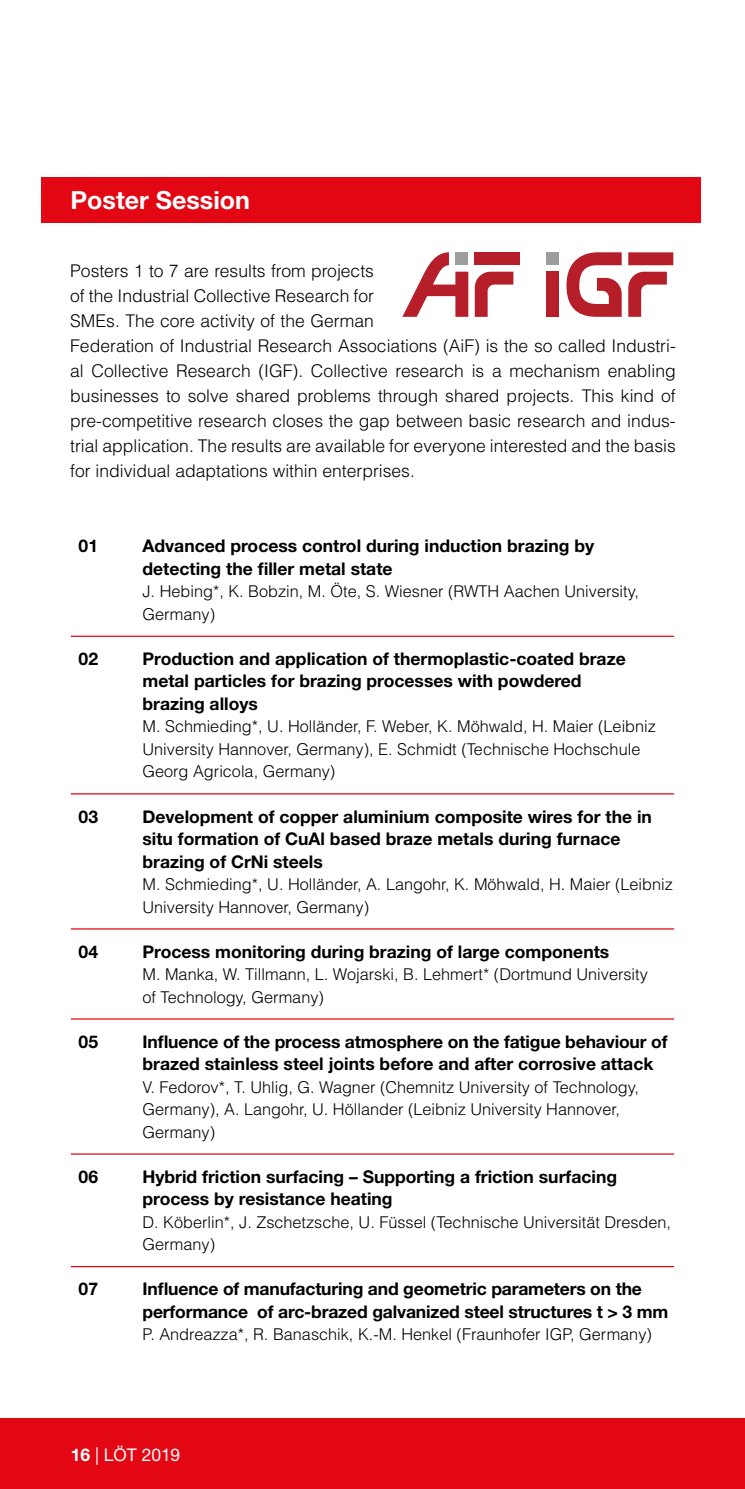
<style>
.page{position:relative;width:745px;height:1489px;background:#fff}
.page>*{position:absolute;margin:0;border:0;box-sizing:border-box;transform-origin:0 0}
.t1{font:700 25px "Helvetica Neue LT Std";color:#fff}
.t2{font:700 17.5px/22.5px "Helvetica Neue LT Std";color:#000}
.t3{font:300 17.5px/25px "Helvetica LT Std";color:#000}
.t4{font:17.5px "Helvetica Neue LT Std";letter-spacing:-.005em;color:#fff}
.t5{font:300 16.25px/22.5px "Helvetica LT Std";color:#000}
.s1{font-weight:700}
</style>
<div class="page">
<div style="left:0;top:1417px;width:744px;height:71px;background:#e30613"></div>
<div style="left:41px;top:177px;width:660px;height:45px;background:#e30613"></div>
<div style="left:474px;top:252px;width:45px;height:13px;background:#b61f29"></div>
<svg style="left:402px;top:252px;width:66px;height:65px"></svg>
<div style="left:455px;top:252px;width:13px;height:13px;background:#9d9d9c"></div>
<svg style="left:474px;top:272px;width:39px;height:45px"></svg>
<svg style="left:628px;top:252px;width:45px;height:65px"></svg>
<svg style="left:566px;top:252px;width:55px;height:65px"></svg>
<div style="left:546px;top:272px;width:13px;height:45px;background:#b61f29"></div>
<div style="left:546px;top:252px;width:13px;height:13px;background:#9d9d9c"></div>
<hr style="left:71px;top:635px;width:602px;height:2px;background:#e30613">
<hr style="left:71px;top:793px;width:602px;height:1px;background:#e30613">
<hr style="left:71px;top:928px;width:602px;height:1px;background:#e30613">
<hr style="left:71px;top:1018px;width:602px;height:1px;background:#e30613">
<hr style="left:71px;top:1153px;width:602px;height:1px;background:#e30613">
<hr style="left:71px;top:1265px;width:602px;height:2px;background:#e30613">
<h1 class="t1" style="left:71px;top:184px;width:181px">Poster Session</h1>
<p class="t3" style="left:70px;top:258px;width:606px">Posters 1 to 7 are results from projects<br>of the Industrial Collective Research for<br>SMEs. The core activity of the German<br>Federation of Industrial Research Associations (AiF) is the so called Industri&shy;al Collective Research (IGF). Collective research is a mechanism enabling businesses to solve shared problems through shared projects. This kind of pre-competitive research closes the gap between basic research and indus&shy;trial application. The results are available for everyone interested and the basis for individual adaptations within enterprises.</p>
<p class="t2" style="left:79px;top:534px;width:21px">01</p>
<p class="t2" style="left:142px;top:534px;width:453px">Advanced process control during induction brazing by detecting the filler metal state</p>
<p class="t5" style="left:142px;top:580px;width:497px">J. Hebing*, K. Bobzin, M. Öte, S. Wiesner (RWTH Aachen University,<br>Germany)</p>
<p class="t2" style="left:79px;top:647px;width:21px">02</p>
<p class="t2" style="left:142px;top:647px;width:484px">Production and application of thermoplastic-coated braze metal particles for brazing processes with powdered brazing alloys</p>
<p class="t5" style="left:142px;top:715px;width:514px">M. Schmieding*, U. Holländer, F. Weber, K. Möhwald, H. Maier (Leibniz<br>University Hannover, Germany), E. Schmidt (Technische Hochschule<br>Georg Agricola, Germany)</p>
<p class="t2" style="left:79px;top:804px;width:21px">03</p>
<p class="t2" style="left:142px;top:804px;width:510px">Development of copper aluminium composite wires for the in situ formation of CuAl based braze metals during furnace brazing of CrNi steels</p>
<p class="t5" style="left:142px;top:872px;width:531px">M. Schmieding*, U. Holländer, A. Langohr, K. Möhwald, H. Maier (Leibniz<br>University Hannover, Germany)</p>
<p class="t2" style="left:79px;top:939px;width:21px">04</p>
<p class="t2" style="left:142px;top:939px;width:468px">Process monitoring during brazing of large components</p>
<p class="t5" style="left:142px;top:962px;width:506px">M. Manka, W. Tillmann, L. Wojarski, B. Lehmert* (Dortmund University of Technology, Germany)</p>
<p class="t2" style="left:79px;top:1029px;width:21px">05</p>
<p class="t2" style="left:142px;top:1029px;width:526px">Influence of the process atmosphere on the fatigue behaviour of brazed stainless steel joints before and after corrosive attack</p>
<p class="t5" style="left:142px;top:1075px;width:497px">V. Fedorov*, T. Uhlig, G. Wagner (Chemnitz University of Technology,<br>Germany), A. Langohr, U. Höllander (Leibniz University Hannover,<br>Germany)</p>
<p class="t2" style="left:79px;top:1164px;width:21px">06</p>
<p class="t2" style="left:142px;top:1164px;width:476px">Hybrid friction surfacing – Supporting a friction surfacing process by resistance heating</p>
<p class="t5" style="left:142px;top:1210px;width:530px">D. Köberlin*, J. Zschetzsche, U. Füssel (Technische Universität Dresden,<br>Germany)</p>
<p class="t2" style="left:79px;top:1277px;width:21px">07</p>
<p class="t2" style="left:142px;top:1277px;width:527px">Influence of manufacturing and geometric parameters on the performance of arc-brazed galvanized steel structures t &gt; 3 mm</p>
<p class="t5" style="left:142px;top:1322px;width:510px">P. Andreazza*, R. Banaschik, K.-M. Henkel (Fraunhofer IGP, Germany)</p>
<p class="t4" style="left:71px;top:1443px;width:111px"><span class="s1">16</span> | LÖT 2019</p>
</div>
